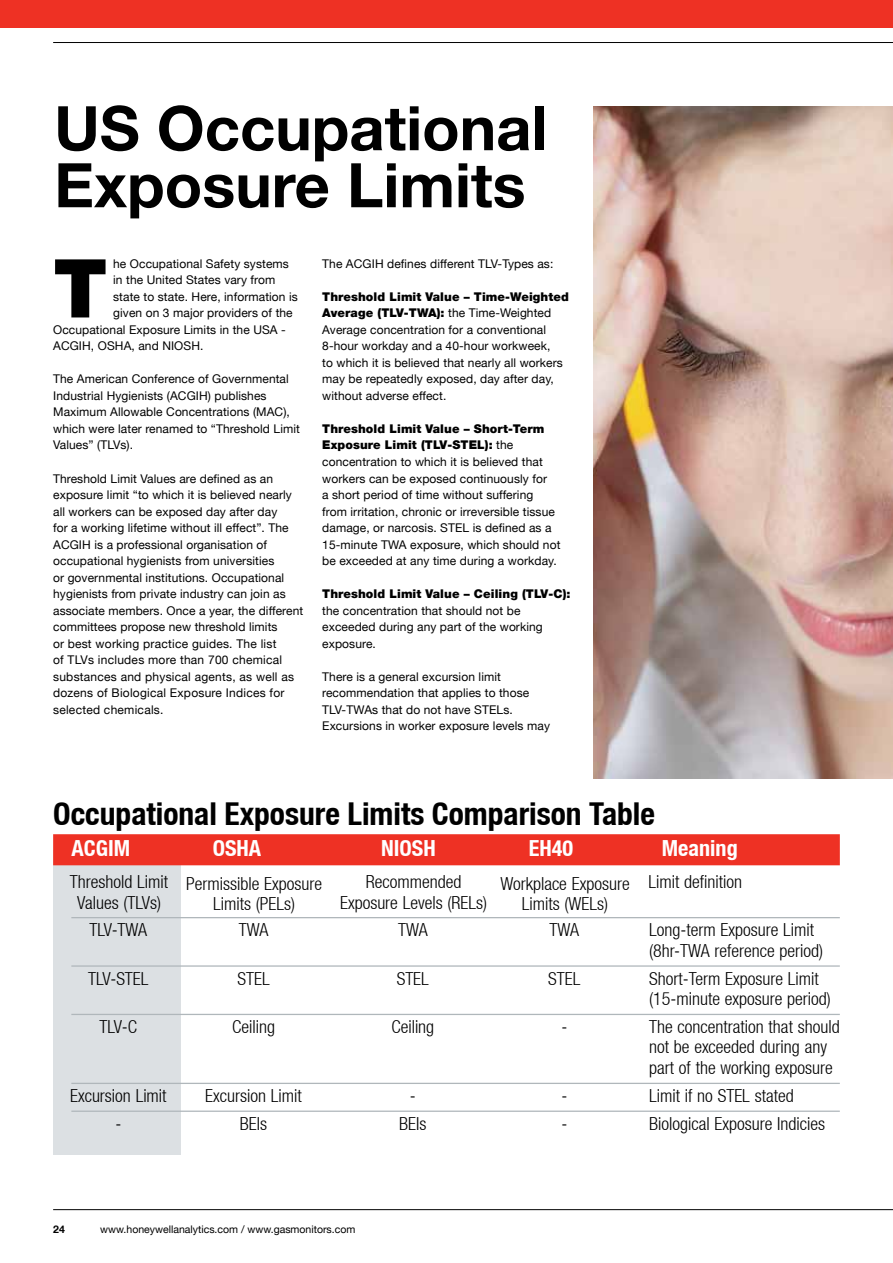
<style>
.page{position:relative;width:893px;height:1263px;background:#fff}
.page>*{position:absolute;margin:0;border:0;box-sizing:border-box;transform-origin:0 0}
.t1{font:900 81.3px "Helvetica Neue LT";color:#000}
.t2{font:700 61.5px/57px "Helvetica Neue LT";color:#000}
.t3{font:700 condensed 31.5px "Helvetica Neue LT";color:#000}
.t4{font:700 condensed 22.2px "Helvetica Neue LT";color:#fff}
.t5{font:300 condensed 18px/20.5px "Helvetica Neue LT";color:#000;text-align:center}
.t6{font:12px/16.5px "Helvetica Neue LT";letter-spacing:.01em;color:#000}
.t7{font:900 12px "Helvetica Neue LT";letter-spacing:.01em;color:#000}
.t8{font:10.5px "Helvetica Neue LT";color:#000}
.t9{font:700 10.5px "Helvetica Neue LT";color:#000}
.s1{font-weight:900}
</style>
<div class="page">
<hr style="left:53px;top:42px;width:840px;height:1px;background:#000">
<hr style="left:53px;top:1209px;width:840px;height:1px;background:#000">
<div style="left:53px;top:850px;width:128px;height:305px;background:#dce0e3"></div>
<div style="left:53px;top:834px;width:787px;height:31px;background:#ee3124"></div>
<hr style="left:71px;top:917px;width:769px;height:1px;background:#b0b7bb">
<hr style="left:71px;top:965px;width:769px;height:2px;background:#b0b7bb">
<hr style="left:71px;top:1014px;width:769px;height:1px;background:#b0b7bb">
<hr style="left:71px;top:1083px;width:769px;height:1px;background:#b0b7bb">
<hr style="left:71px;top:1110px;width:769px;height:2px;background:#b0b7bb">
<img style="left:593px;top:106px;width:300px;height:673px">
<div style="left:0;top:0;width:893px;height:28px;background:#ee3124"></div>
<h2 class="t2" style="left:54px;top:98px;width:495px">US Occupational<br>Exposure Limits</h2>
<h1 class="t1" style="left:53px;top:240px;width:56px">T</h1>
<p class="t6" style="left:113px;top:255px;width:177px">he Occupational Safety systems</p>
<p class="t6" style="left:113px;top:272px;width:164px">in the United States vary from</p>
<p class="t6" style="left:113px;top:288px;width:186px">state to state. Here, information is</p>
<p class="t6" style="left:113px;top:305px;width:181px">given on 3 major providers of the</p>
<p class="t6" style="left:53px;top:321px;width:234px">Occupational Exposure Limits in the USA -</p>
<p class="t6" style="left:53px;top:338px;width:152px">ACGIH, OSHA, and NIOSH.</p>
<p class="t6" style="left:53px;top:371px;width:248px">The American Conference of Governmental Industrial Hygienists (ACGIH) publishes Maximum Allowable Concentrations (MAC), which were later renamed to “Threshold Limit Values” (TLVs).</p>
<p class="t6" style="left:53px;top:470px;width:252px">Threshold Limit Values are defined as an exposure limit “to which it is believed nearly all workers can be exposed day after day<br>for a working lifetime without ill effect”. The ACGIH is a professional organisation of occupational hygienists from universities<br>or governmental institutions. Occupational hygienists from private industry can join as associate members. Once a year, the different committees propose new threshold limits<br>or best working practice guides. The list<br>of TLVs includes more than 700 chemical substances and physical agents, as well as dozens of Biological Exposure Indices for selected chemicals.</p>
<p class="t6" style="left:322px;top:255px;width:233px">The ACGIH defines different TLV-Types as:</p>
<p class="t6" style="left:322px;top:288px;width:248px"><span class="s1">Threshold Limit Value – Time-Weighted Average (TLV-TWA):</span> the Time-Weighted Average concentration for a conventional 8-hour workday and a 40-hour workweek,<br>to which it is believed that nearly all workers may be repeatedly exposed, day after day, without adverse effect.</p>
<p class="t6" style="left:322px;top:420px;width:240px"><span class="s1">Threshold Limit Value – Short-Term Exposure Limit (TLV-STEL):</span> the concentration to which it is believed that workers can be exposed continuously for<br>a short period of time without suffering from irritation, chronic or irreversible tissue damage, or narcosis. STEL is defined as a 15-minute TWA exposure, which should not be exceeded at any time during a workday.</p>
<p class="t7" style="left:322px;top:587px;width:250px">Threshold Limit Value – Ceiling (TLV-C):</p>
<p class="t6" style="left:322px;top:602px;width:222px">the concentration that should not be exceeded during any part of the working exposure.</p>
<p class="t6" style="left:322px;top:668px;width:229px">There is a general excursion limit recommendation that applies to those TLV-TWAs that do not have STELs.<br>Excursions in worker exposure levels may</p>
<h3 class="t3" style="left:53px;top:795px;width:603px">Occupational Exposure Limits Comparison Table</h3>
<h3 class="t4" style="left:72px;top:835px;width:60px">ACGIM</h3>
<h3 class="t4" style="left:213px;top:835px;width:44px">OSHA</h3>
<h3 class="t4" style="left:381px;top:835px;width:56px">NIOSH</h3>
<h3 class="t4" style="left:529px;top:835px;width:46px">EH40</h3>
<h3 class="t4" style="left:662px;top:835px;width:77px">Meaning</h3>
<h3 class="t5" style="left:70px;top:872px;width:100px">Threshold Limit<br>Values (TLVs)</h3>
<h3 class="t5" style="left:186px;top:873px;width:137px">Permissible Exposure<br>Limits (PELs)</h3>
<h3 class="t5" style="left:340px;top:872px;width:148px">Recommended<br>Exposure Levels (RELs)</h3>
<h3 class="t5" style="left:500px;top:873px;width:131px">Workplace Exposure<br>Limits (WELs)</h3>
<h3 class="t5" style="left:648px;top:872px;width:95px">Limit definition</h3>
<h3 class="t5" style="left:89px;top:919px;width:59px">TLV-TWA</h3>
<h3 class="t5" style="left:239px;top:919px;width:31px">TWA</h3>
<h3 class="t5" style="left:398px;top:919px;width:31px">TWA</h3>
<h3 class="t5" style="left:550px;top:919px;width:31px">TWA</h3>
<h3 class="t5" style="left:649px;top:919px;width:175px;text-align:left">Long-term Exposure Limit (8hr-TWA reference period)</h3>
<h3 class="t5" style="left:88px;top:968px;width:62px">TLV-STEL</h3>
<h3 class="t5" style="left:237px;top:968px;width:34px">STEL</h3>
<h3 class="t5" style="left:397px;top:968px;width:34px">STEL</h3>
<h3 class="t5" style="left:548px;top:968px;width:34px">STEL</h3>
<h3 class="t5" style="left:649px;top:968px;width:183px;text-align:left">Short-Term Exposure Limit (15-minute exposure period)</h3>
<h3 class="t5" style="left:100px;top:1016px;width:39px">TLV-C</h3>
<h3 class="t5" style="left:232px;top:1016px;width:44px">Ceiling</h3>
<h3 class="t5" style="left:391px;top:1016px;width:44px">Ceiling</h3>
<h3 class="t5" style="left:561px;top:1016px;width:7px">-</h3>
<h3 class="t5" style="left:649px;top:1016px;width:192px;text-align:left">The concentration that should not be exceeded during any part of the working exposure</h3>
<h3 class="t5" style="left:70px;top:1085px;width:98px">Excursion Limit</h3>
<h3 class="t5" style="left:205px;top:1085px;width:98px">Excursion Limit</h3>
<h3 class="t5" style="left:410px;top:1085px;width:7px">-</h3>
<h3 class="t5" style="left:561px;top:1085px;width:7px">-</h3>
<h3 class="t5" style="left:649px;top:1085px;width:146px">Limit if no STEL stated</h3>
<h3 class="t5" style="left:115px;top:1113px;width:7px">-</h3>
<h3 class="t5" style="left:240px;top:1113px;width:29px">BEIs</h3>
<h3 class="t5" style="left:399px;top:1113px;width:29px">BEIs</h3>
<h3 class="t5" style="left:561px;top:1113px;width:7px">-</h3>
<h3 class="t5" style="left:649px;top:1113px;width:177px">Biological Exposure Indicies</h3>
<p class="t9" style="left:53px;top:1223px;width:13px">24</p>
<p class="t8" style="left:100px;top:1223px;width:257px">www.honeywellanalytics.com / www.gasmonitors.com</p>
</div>
